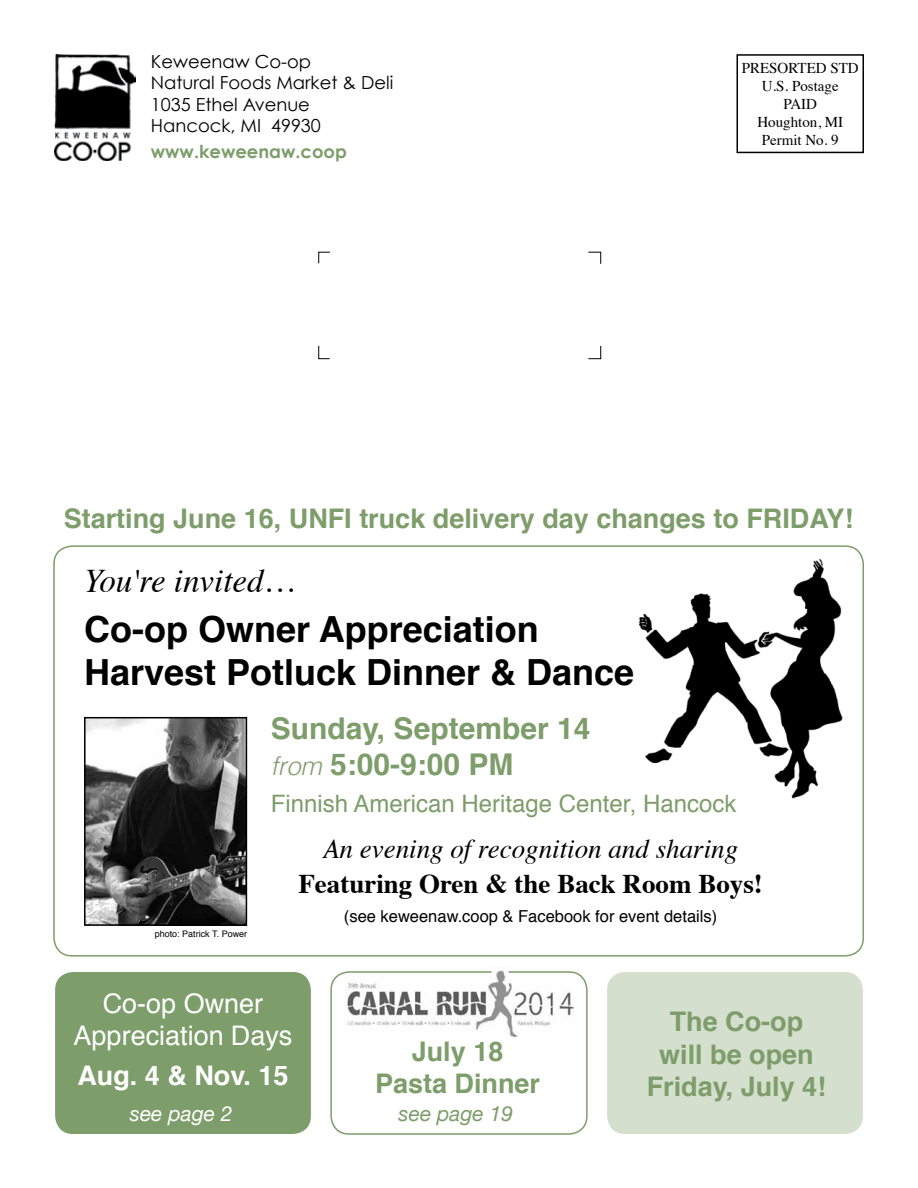
<style>
.page{position:relative;width:918px;height:1188px;background:#fff}
.page>*{position:absolute;margin:0;border:0;box-sizing:border-box;transform-origin:0 0}
.t1{font:700 36px/43.2px "Helvetica";color:#000}
.t2{font:italic 33px "Times";color:#000}
.t3{font:700 30px/36px "Helvetica";color:#7d9d6a}
.t4{font:700 27px/32.4px "Helvetica";color:#7d9d6a;text-align:center}
.t5{font:italic 27px "Times";color:#000}
.t6{font:700 27px "Times";color:#000}
.t7{font:27px/32.4px "Helvetica";color:#fff;text-align:center}
.t8{font:700 27px "Helvetica";color:#fff}
.t9{font:24px "Helvetica";color:#7d9d6a}
.t10{font:italic 21px "Helvetica Neue";color:#7d9d6a}
.t11{font:italic 21px "Helvetica Neue";color:#fff}
.t12{font:18px/21.6px "Century Gothic";color:#000}
.t13{font:700 18px "Century Gothic";color:#7d9d6a}
.t14{font:16.5px "Helvetica";color:#000}
.t15{font:15px/18px "Times";color:#000;text-align:center}
.t16{font:9px "Helvetica";color:#000}
.s1{font-weight:300;font-style:italic;font-size:25.5px}
</style>
<div class="page">
<svg style="left:318px;top:252px;width:12px;height:12px"></svg>
<svg style="left:318px;top:346px;width:12px;height:13px"></svg>
<svg style="left:588px;top:346px;width:13px;height:13px"></svg>
<svg style="left:588px;top:252px;width:13px;height:12px"></svg>
<div style="left:736px;top:54px;width:128px;height:99px;border:2px solid #000"></div>
<img style="left:54px;top:54px;width:82px;height:106px">
<img style="left:639px;top:558px;width:204px;height:241px">
<img style="left:345px;top:970px;width:228px;height:68px">
<div style="left:607px;top:972px;width:256px;height:162px;background:#d4dfce;border-radius:18px"></div>
<img style="left:87px;top:720px;width:157px;height:203px">
<div style="left:84px;top:717px;width:163px;height:209px;border:2px solid #000"></div>
<div style="left:53px;top:545px;width:811px;height:412px;border:2px solid #7d9d6a;border-radius:18px"></div>
<div style="left:330px;top:971px;width:258px;height:164px;border:2px solid #7d9d6a;border-radius:18px"></div>
<div style="left:55px;top:972px;width:256px;height:162px;background:#7d9d6a;border-radius:18px"></div>
<p class="t12" style="left:151px;top:50px;width:244px">Keweenaw Co-op<br>Natural Foods Market &amp; Deli<br>1035 Ethel Avenue<br>Hancock, MI 49930</p>
<p class="t13" style="left:151px;top:140px;width:198px">www.keweenaw.coop</p>
<p class="t15" style="left:742px;top:58px;width:119px">PRESORTED STD<br>U.S. Postage<br>PAID<br>Houghton, MI<br>Permit No. 9</p>
<p class="t4" style="left:64px;top:503px;width:791px">Starting June 16, UNFI truck delivery day changes to FRIDAY!</p>
<p class="t2" style="left:84px;top:552px;width:211px">You're invited…</p>
<h1 class="t1" style="left:84px;top:608px;width:552px">Co-op Owner Appreciation<br>Harvest Potluck Dinner &amp; Dance</h1>
<p class="t3" style="left:271px;top:711px;width:321px">Sunday, September 14 <span class="s1">from</span> 5:00-9:00 PM</p>
<p class="t9" style="left:271px;top:785px;width:467px">Finnish American Heritage Center, Hancock</p>
<p class="t5" style="left:323px;top:825px;width:417px">An evening of recognition and sharing</p>
<p class="t6" style="left:298px;top:858px;width:466px">Featuring Oren &amp; the Back Room Boys!</p>
<p class="t16" style="left:155px;top:927px;width:94px">photo: Patrick T. Power</p>
<p class="t7" style="left:74px;top:988px;width:220px">Co-op Owner<br>Appreciation Days</p>
<p class="t8" style="left:77px;top:1053px;width:213px">Aug. 4 &amp; Nov. 15</p>
<p class="t11" style="left:130px;top:1098px;width:104px">see page 2</p>
<p class="t14" style="left:344px;top:903px;width:375px">(see keweenaw.coop &amp; Facebook for event details)</p>
<p class="t4" style="left:375px;top:1036px;width:167px">July 18<br>Pasta Dinner</p>
<p class="t10" style="left:399px;top:1098px;width:116px">see page 19</p>
<p class="t4" style="left:647px;top:1006px;width:181px">The Co-op will be open<br>Friday, July 4!</p>
</div>
